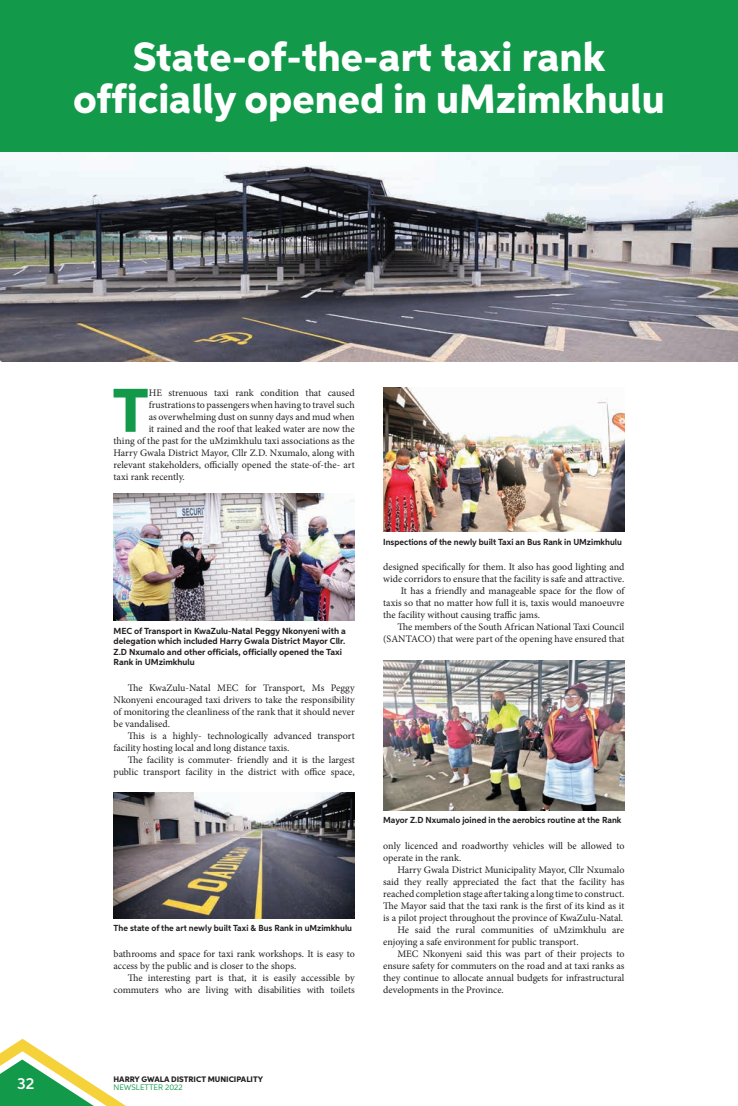
<style>
.page{position:relative;width:738px;height:1106px;background:#fff}
.page>*{position:absolute;margin:0;border:0;box-sizing:border-box;transform-origin:0 0}
.t1{font:800 61.8px "Aspira";color:#12994a}
.t2{font:800 41px/41.6px "Aspira";color:#fff;text-align:center}
.t3{font:600 16px "Aspira";color:#fff}
.t4{font:10px/12px "Minion Pro";color:#231f20}
.t5{font:700 8.8px/10.6px "Aspira";color:#231f20}
.t6{font:800 8px "Aspira";color:#231f20}
.t7{font:8px "Aspira";color:#12994a}
</style>
<div class="page">
<svg style="left:0;top:1038px;width:126px;height:68px"></svg>
<img style="left:113px;top:493px;width:241px;height:127px">
<img style="left:0;top:152px;width:737px;height:209px">
<img style="left:383px;top:388px;width:241px;height:143px">
<img style="left:113px;top:792px;width:241px;height:126px">
<img style="left:383px;top:660px;width:241px;height:150px">
<div style="left:0;top:0;width:737px;height:152px;background:#12994a"></div>
<h2 class="t2" style="left:73px;top:37px;width:593px">State-of-the-art taxi rank officially opened in uMzimkhulu</h2>
<h1 class="t1" style="left:112px;top:372px;width:38px">T</h1>
<p class="t4" style="left:148px;top:386px;width:207px">HE strenuous taxi rank condition that caused</p>
<p class="t4" style="left:148px;top:398px;width:207px">frustrations to passengers when having to travel such</p>
<p class="t4" style="left:148px;top:410px;width:207px">as overwhelming dust on sunny days and mud when</p>
<p class="t4" style="left:148px;top:422px;width:207px">it rained and the roof that leaked water are now the</p>
<p class="t4" style="left:113px;top:434px;width:242px">thing of the past for the uMzimkhulu taxi associations as the</p>
<p class="t4" style="left:113px;top:446px;width:242px">Harry Gwala District Mayor, Cllr Z.D. Nxumalo, along with</p>
<p class="t4" style="left:113px;top:458px;width:242px">relevant stakeholders, officially opened the state-of-the- art</p>
<p class="t4" style="left:113px;top:470px;width:73px">taxi rank recently.</p>
<p class="t5" style="left:113px;top:625px;width:234px">MEC of Transport in KwaZulu-Natal Peggy Nkonyeni with a delegation which included Harry Gwala District Mayor Cllr.<br>Z.D Nxumalo and other officials, officially opened the Taxi Rank in UMzimkhulu</p>
<p class="t4" style="left:113px;top:681px;width:242px;text-align:justify;text-indent:14px">The KwaZulu-Natal MEC for Transport, Ms Peggy Nkonyeni encouraged taxi drivers to take the responsibility of monitoring the cleanliness of the rank that it should never be vandalised.</p>
<p class="t4" style="left:113px;top:729px;width:242px;text-indent:14px">This is a highly- technologically advanced transport facility hosting local and long distance taxis.</p>
<p class="t4" style="left:113px;top:753px;width:242px;text-align:right">The facility is commuter- friendly and it is the largest public transport facility in the district with office space,</p>
<p class="t5" style="left:113px;top:922px;width:240px">The state of the art newly built Taxi &amp; Bus Rank in uMzimkhulu</p>
<p class="t4" style="left:113px;top:947px;width:242px">bathrooms and space for taxi rank workshops. It is easy to access by the public and is closer to the shops.</p>
<p class="t4" style="left:113px;top:971px;width:242px;text-align:right">The interesting part is that, it is easily accessible by commuters who are living with disabilities with toilets</p>
<p class="t5" style="left:383px;top:536px;width:240px">Inspections of the newly built Taxi an Bus Rank in UMzimkhulu</p>
<p class="t4" style="left:383px;top:561px;width:242px">designed specifically for them. It also has good lighting and</p>
<p class="t4" style="left:383px;top:573px;width:242px">wide corridors to ensure that the facility is safe and attractive.</p>
<p class="t4" style="left:400px;top:585px;width:225px">It has a friendly and manageable space for the flow of</p>
<p class="t4" style="left:383px;top:597px;width:242px">taxis so that no matter how full it is, taxis would manoeuvre</p>
<p class="t4" style="left:383px;top:609px;width:158px">the facility without causing traffic jams.</p>
<p class="t4" style="left:397px;top:621px;width:228px">The members of the South African National Taxi Council</p>
<p class="t4" style="left:383px;top:633px;width:242px">(SANTACO) that were part of the opening have ensured that</p>
<p class="t5" style="left:383px;top:814px;width:239px">Mayor Z.D Nxumalo joined in the aerobics routine at the Rank</p>
<p class="t4" style="left:383px;top:839px;width:242px">only licenced and roadworthy vehicles will be allowed to operate in the rank.</p>
<p class="t4" style="left:397px;top:863px;width:228px">Harry Gwala District Municipality Mayor, Cllr Nxumalo</p>
<p class="t4" style="left:383px;top:875px;width:242px">said they really appreciated the fact that the facility has</p>
<p class="t4" style="left:383px;top:887px;width:242px">reached completion stage after taking a long time to construct.</p>
<p class="t4" style="left:383px;top:899px;width:242px">The Mayor said that the taxi rank is the first of its kind as it</p>
<p class="t4" style="left:383px;top:911px;width:241px">is a pilot project throughout the province of KwaZulu-Natal.</p>
<p class="t4" style="left:397px;top:923px;width:228px">He said the rural communities of uMzimkhulu are</p>
<p class="t4" style="left:383px;top:935px;width:197px">enjoying a safe environment for public transport.</p>
<p class="t4" style="left:397px;top:947px;width:228px">MEC Nkonyeni said this was part of their projects to</p>
<p class="t4" style="left:383px;top:959px;width:242px">ensure safety for commuters on the road and at taxi ranks as</p>
<p class="t4" style="left:383px;top:971px;width:242px">they continue to allocate annual budgets for infrastructural</p>
<p class="t4" style="left:383px;top:983px;width:122px">developments in the Province.</p>
<h3 class="t3" style="left:17px;top:1073px;width:19px">32</h3>
<p class="t6" style="left:113px;top:1074px;width:151px">HARRY GWALA DISTRICT MUNICIPALITY</p>
<p class="t7" style="left:113px;top:1082px;width:71px">NEWSLETTER 2022</p>
</div>
